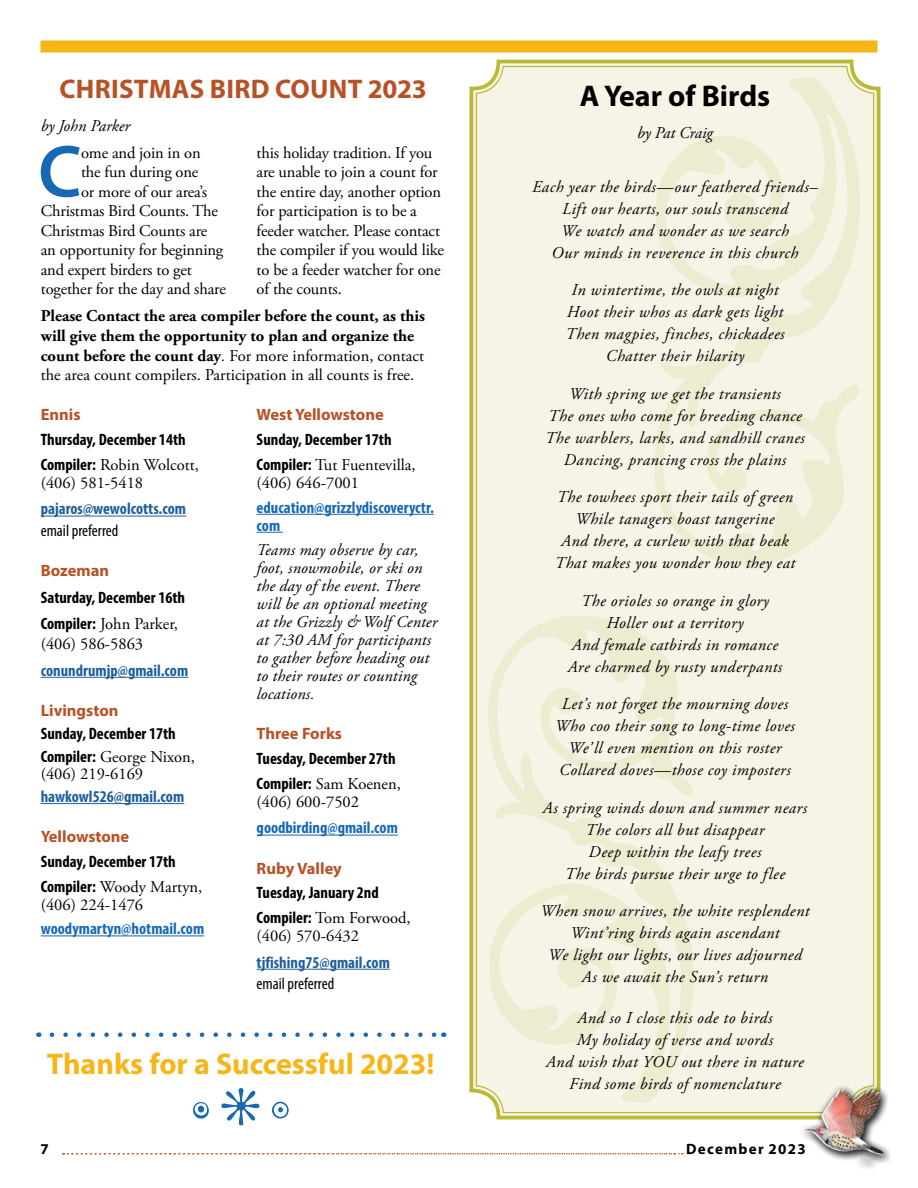
<style>
.page{position:relative;width:918px;height:1188px;background:#fff}
.page>*{position:absolute;margin:0;border:0;box-sizing:border-box;transform-origin:0 0}
._1st_para_body{font:600 74.4px "Myriad Pro";color:#1868b3}
.head_20__BLUE{font:700 30px "Myriad Pro";color:#f7b617}
.t1{font:700 30px "Myriad Pro";color:#000}
.t2{font:700 27px "Myriad Pro";letter-spacing:.01em;color:#b75226}
.t3{font:italic 16.5px "Adobe Garamond Pro";letter-spacing:.03em;color:#000}
._1st_para_body-2{font:16.5px/19.5px "Adobe Garamond Pro";letter-spacing:-.01em;color:#000}
.byline{font:700 16.5px/19.8px "Adobe Garamond Pro";color:#000}
.t4{font:italic 16.5px/18px "Adobe Garamond Pro";letter-spacing:.01em;color:#000}
.Class_info{font:700 condensed 16.5px "Myriad Pro";color:#000}
.Class_info-2{font:700 condensed 16.5px "Myriad Pro";color:#1f5e9d}
.t5{font:700 condensed 16.5px/18px "Myriad Pro";color:#1868b3}
.t6{font:700 16.5px "Myriad Pro";color:#b75226}
.Class_info-3{font:16.5px/19.8px "Adobe Garamond Pro";color:#000}
.t7{font:condensed 16.5px "Myriad Pro";color:#000}
.t8{font:italic 16.5px "Adobe Garamond Pro";color:#000}
.t9{font:italic 16.5px "Adobe Garamond Pro";letter-spacing:-.005em;color:#000}
.t10{font:700 15px "Myriad Pro";letter-spacing:.09em;color:#000}
.s1{font-weight:400;font-style:italic}
.s2{font-weight:400}
.s3{font-family:"Myriad Pro";font-weight:700;font-stretch:condensed}
</style>
<div class="page">
<svg style="left:469px;top:59px;width:412px;height:1061px;background:#f2f0dc"></svg>
<div style="left:798px;top:1084px;width:96px;height:89px;background:#000;opacity:.75"></div>
<div style="left:40px;top:40px;width:838px;height:12px;background:#f7b617"></div>
<svg style="left:654px;top:78px;width:206px;height:487px;background:#f3f1e0"></svg>
<svg style="left:488px;top:615px;width:206px;height:488px;background:#f3f1e0"></svg>
<div style="left:799px;top:1084px;width:95px;height:88px;background:#000;opacity:.75"></div>
<img style="left:849px;top:1089px;width:21px;height:14px">
<svg style="left:63px;top:1153px;width:620px;height:2px"></svg>
<hr style="left:41px;top:516px;width:145px;height:1px;background:#1f5e9d">
<hr style="left:41px;top:677px;width:147px;height:1px;background:#1f5e9d">
<hr style="left:41px;top:803px;width:143px;height:1px;background:#1f5e9d">
<hr style="left:41px;top:935px;width:163px;height:1px;background:#1868b3">
<hr style="left:257px;top:514px;width:177px;height:1px;background:#1868b3">
<svg style="left:257px;top:532px;width:26px;height:1px"></svg>
<hr style="left:257px;top:835px;width:141px;height:1px;background:#1868b3">
<hr style="left:257px;top:969px;width:133px;height:1px;background:#1f5e9d">
<svg style="left:193px;top:1088px;width:96px;height:37px"></svg>
<svg style="left:52px;top:1032px;width:385px;height:5px"></svg>
<p class="t2" style="left:60px;top:71px;width:369px">CHRISTMAS BIRD COUNT 2023</p>
<p class="t8" style="left:41px;top:116px;width:91px">by John Parker</p>
<p class="_1st_para_body" style="left:38px;top:124px;width:45px">C</p>
<p class="_1st_para_body-2" style="left:81px;top:143px;width:121px">ome and join in on</p>
<p class="_1st_para_body-2" style="left:257px;top:143px;width:189px">this holiday tradition. If you are unable to join a count for the entire day, another option for participation is to be a feeder watcher. Please contact the compiler if you would like to be a feeder watcher for one of the counts.</p>
<p class="byline" style="left:41px;top:306px;width:386px">Please Contact the area compiler before the count, as this will give them the opportunity to plan and organize the count before the count day<span class="s1">.</span> <span class="s2">For more information, contact the area count compilers. Participation in all counts is free.</span></p>
<p class="t6" style="left:41px;top:404px;width:41px">Ennis</p>
<p class="Class_info" style="left:41px;top:429px;width:146px">Thursday, December 14th</p>
<p class="_1st_para_body-2" style="left:41px;top:456px;width:160px;line-height:18px"><span class="s3">Compiler:</span> Robin Wolcott, (406) 581-5418</p>
<p class="Class_info-2" style="left:41px;top:499px;width:147px">pajaros@wewolcotts.com</p>
<p class="t7" style="left:41px;top:521px;width:79px">email preferred</p>
<p class="t6" style="left:41px;top:560px;width:70px">Bozeman</p>
<p class="Class_info" style="left:41px;top:587px;width:146px">Saturday, December 16th</p>
<p class="Class_info-3" style="left:41px;top:615px;width:139px"><span class="s3">Compiler:</span> John Parker, (406) 586-5863</p>
<p class="Class_info-2" style="left:41px;top:660px;width:149px">conundrumjp@gmail.com</p>
<p class="t6" style="left:41px;top:699px;width:79px">Livingston</p>
<p class="Class_info" style="left:41px;top:723px;width:137px">Sunday, December 17th</p>
<p class="_1st_para_body-2" style="left:41px;top:749px;width:156px;line-height:16.5px"><span class="s3">Compiler:</span> George Nixon, (406) 219-6169</p>
<p class="Class_info-2" style="left:41px;top:786px;width:145px">hawkowl526@gmail.com</p>
<p class="t6" style="left:41px;top:826px;width:90px">Yellowstone</p>
<p class="Class_info" style="left:41px;top:851px;width:137px">Sunday, December 17th</p>
<p class="_1st_para_body-2" style="left:41px;top:878px;width:163px;line-height:18px"><span class="s3">Compiler:</span> Woody Martyn, (406) 224-1476</p>
<p class="t5" style="left:41px;top:919px;width:165px">woodymartyn@hotmail.com</p>
<p class="_1st_para_body-2" style="left:81px;top:163px;width:119px">the fun during one</p>
<p class="_1st_para_body-2" style="left:81px;top:182px;width:128px">or more of our area’s</p>
<p class="_1st_para_body-2" style="left:41px;top:202px;width:179px">Christmas Bird Counts. The</p>
<p class="_1st_para_body-2" style="left:41px;top:221px;width:168px">Christmas Bird Counts are</p>
<p class="_1st_para_body-2" style="left:41px;top:241px;width:184px">an opportunity for beginning</p>
<p class="_1st_para_body-2" style="left:41px;top:260px;width:153px">and expert birders to get</p>
<p class="_1st_para_body-2" style="left:41px;top:280px;width:187px">together for the day and share</p>
<p class="t6" style="left:257px;top:404px;width:129px">West Yellowstone</p>
<p class="Class_info" style="left:257px;top:429px;width:137px">Sunday, December 17th</p>
<p class="_1st_para_body-2" style="left:257px;top:456px;width:160px;line-height:18px"><span class="s3">Compiler:</span> Tut Fuentevilla, (406) 646-7001</p>
<p class="t5" style="left:257px;top:498px;width:179px">education@grizzlydiscoveryctr. com</p>
<p class="t4" style="left:257px;top:542px;width:182px">Teams may observe by car, foot, snowmobile, or ski on the day of the event. There will be an optional meeting at the Grizzly &amp; Wolf Center at 7:30 AM for participants to gather before heading out to their routes or counting locations.</p>
<p class="t6" style="left:257px;top:723px;width:87px">Three Forks</p>
<p class="Class_info" style="left:257px;top:748px;width:141px">Tuesday, December 27th</p>
<p class="_1st_para_body-2" style="left:257px;top:775px;width:146px;line-height:18px"><span class="s3">Compiler:</span> Sam Koenen, (406) 600-7502</p>
<p class="t5" style="left:257px;top:819px;width:143px">goodbirding@gmail.com</p>
<p class="t6" style="left:257px;top:857px;width:87px">Ruby Valley</p>
<p class="Class_info" style="left:257px;top:882px;width:124px">Tuesday, January 2nd</p>
<p class="_1st_para_body-2" style="left:257px;top:909px;width:156px;line-height:18px"><span class="s3">Compiler:</span> Tom Forwood, (406) 570-6432</p>
<p class="Class_info-2" style="left:257px;top:952px;width:135px">tjfishing75@gmail.com</p>
<p class="t7" style="left:257px;top:974px;width:79px">email preferred</p>
<p class="head_20__BLUE" style="left:47px;top:1044px;width:389px">Thanks for a Successful 2023!</p>
<p class="t1" style="left:580px;top:77px;width:192px">A Year of Birds</p>
<p class="t9" style="left:637px;top:123px;width:77px">by Pat Craig</p>
<p class="t3" style="left:532px;top:177px;width:287px">Each year the birds—our feathered friends–</p>
<p class="t3" style="left:562px;top:199px;width:227px">Lift our hearts, our souls transcend</p>
<p class="t3" style="left:561px;top:221px;width:229px">We watch and wonder as we search</p>
<p class="t3" style="left:552px;top:243px;width:248px">Our minds in reverence in this church</p>
<p class="t3" style="left:572px;top:280px;width:208px">In wintertime, the owls at night</p>
<p class="t3" style="left:567px;top:302px;width:218px">Hoot their whos as dark gets light</p>
<p class="t3" style="left:565px;top:324px;width:221px">Then magpies, finches, chickadees</p>
<p class="t3" style="left:606px;top:346px;width:140px">Chatter their hilarity</p>
<p class="t3" style="left:569px;top:384px;width:213px">With spring we get the transients</p>
<p class="t3" style="left:548px;top:406px;width:255px">The ones who come for breeding chance</p>
<p class="t3" style="left:545px;top:428px;width:261px">The warblers, larks, and sandhill cranes</p>
<p class="t3" style="left:564px;top:450px;width:224px">Dancing, prancing cross the plains</p>
<p class="t3" style="left:557px;top:487px;width:238px">The towhees sport their tails of green</p>
<p class="t3" style="left:575px;top:509px;width:201px">While tanagers boast tangerine</p>
<p class="t3" style="left:561px;top:531px;width:229px">And there, a curlew with that beak</p>
<p class="t3" style="left:555px;top:553px;width:242px">That makes you wonder how they eat</p>
<p class="t3" style="left:581px;top:591px;width:189px">The orioles so orange in glory</p>
<p class="t3" style="left:606px;top:613px;width:139px">Holler out a territory</p>
<p class="t3" style="left:572px;top:635px;width:208px">And female catbirds in romance</p>
<p class="t3" style="left:568px;top:657px;width:216px">Are charmed by rusty underpants</p>
<p class="t3" style="left:562px;top:694px;width:228px">Let’s not forget the mourning doves</p>
<p class="t3" style="left:555px;top:716px;width:241px">Who coo their song to long-time loves</p>
<p class="t3" style="left:568px;top:738px;width:215px">We’ll even mention on this roster</p>
<p class="t3" style="left:559px;top:760px;width:233px">Collared doves—those coy imposters</p>
<p class="t3" style="left:543px;top:798px;width:266px">As spring winds down and summer nears</p>
<p class="t3" style="left:586px;top:820px;width:180px">The colors all but disappear</p>
<p class="t3" style="left:589px;top:842px;width:174px">Deep within the leafy trees</p>
<p class="t3" style="left:565px;top:864px;width:222px">The birds pursue their urge to flee</p>
<p class="t3" style="left:540px;top:901px;width:271px">When snow arrives, the white resplendent</p>
<p class="t3" style="left:570px;top:923px;width:211px">Wint’ring birds again ascendant</p>
<p class="t3" style="left:548px;top:945px;width:255px">We light our lights, our lives adjourned</p>
<p class="t3" style="left:582px;top:967px;width:188px">As we await the Sun’s return</p>
<p class="t3" style="left:578px;top:1008px;width:196px">And so I close this ode to birds</p>
<p class="t3" style="left:577px;top:1030px;width:198px">My holiday of verse and words</p>
<p class="t3" style="left:546px;top:1052px;width:259px">And wish that YOU out there in nature</p>
<p class="t3" style="left:569px;top:1074px;width:213px">Find some birds of nomenclature</p>
<p class="t10" style="left:40px;top:1139px;width:10px">7</p>
<p class="t10" style="left:686px;top:1139px;width:121px">December 2023</p>
</div>
